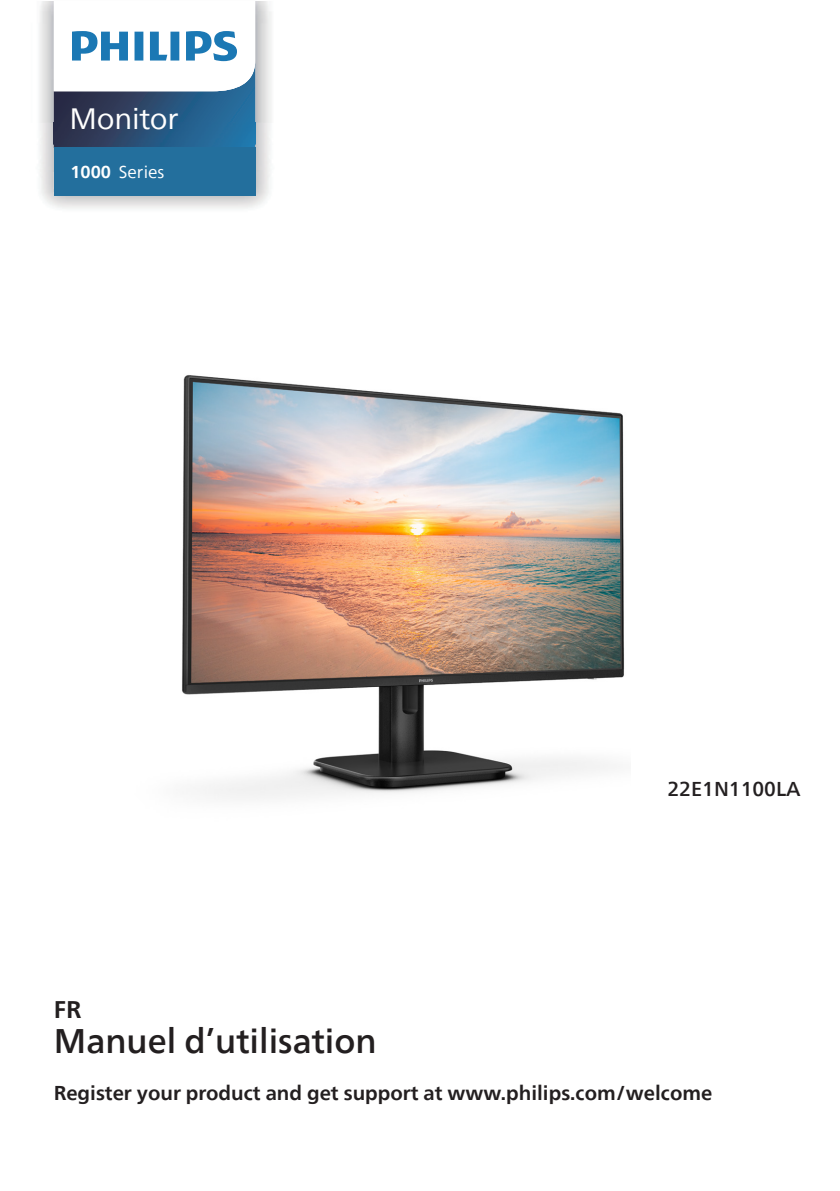
<style>
.page{position:relative;width:840px;height:1191px;background:#fff}
.page>*{position:absolute;margin:0;border:0;box-sizing:border-box;transform-origin:0 0}
.t1{font:500 34px "Neue Frutiger World";color:#231f20}
.t2{font:29.4px "Neue Frutiger World";letter-spacing:-.01em;color:#fff}
.t3{font:700 24px "Neue Frutiger World";color:#231f20}
.t4{font:700 20px "Neue Frutiger World";color:#231f20}
.t5{font:500 20px "Neue Frutiger World";color:#231f20}
.t6{font:17.2px "Neue Frutiger World";color:#fff}
.s1{font-weight:700}
</style>
<div class="page">
<img style="left:39px;top:1px;width:232px;height:122px">
<img style="left:40px;top:123px;width:14px;height:17px">
<svg style="left:54px;top:1px;width:201px;height:122px"></svg>
<img style="left:255px;top:123px;width:15px;height:17px">
<img style="left:54px;top:123px;width:201px;height:17px">
<img style="left:40px;top:140px;width:230px;height:69px">
<img style="left:255px;top:143px;width:15px;height:49px">
<svg style="left:255px;top:170px;width:15px;height:1px"></svg>
<img style="left:40px;top:145px;width:14px;height:47px">
<svg style="left:40px;top:170px;width:14px;height:1px"></svg>
<div style="left:54px;top:147px;width:201px;height:48px;background:#236f9d"></div>
<img style="left:182px;top:375px;width:442px;height:424px">
<p class="t2" style="left:70px;top:95px;width:110px">Monitor</p>
<p class="t6" style="left:70px;top:158px;width:96px"><span class="s1">1000</span> Series</p>
<p class="t5" style="left:667px;top:772px;width:135px">22E1N1100LA</p>
<p class="t3" style="left:54px;top:988px;width:29px">FR</p>
<p class="t1" style="left:54px;top:1012px;width:324px">Manuel d’utilisation</p>
<p class="t4" style="left:54px;top:1075px;width:659px">Register your product and get support at www.philips.com/welcome</p>
</div>
